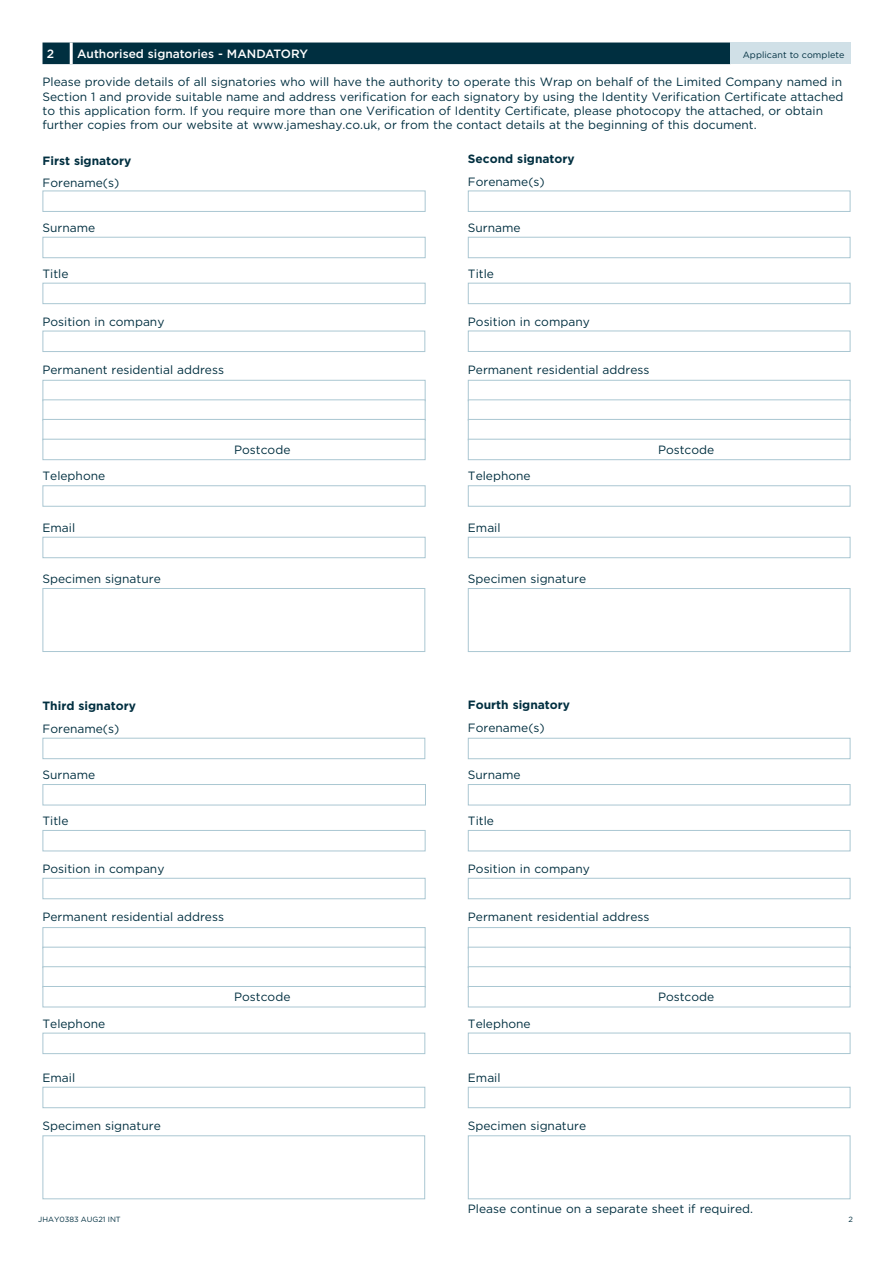
<style>
.page{position:relative;width:893px;height:1263px;background:#fff}
.page>*{position:absolute;margin:0;border:0;box-sizing:border-box;transform-origin:0 0}
.t1{font:12px/14.4px "Gotham";color:#002f40}
.t2{font:700 12px "Gotham";color:#002f40}
.t3{font:500 12px "Gotham";color:#fff}
.t4{font:9px "Gotham";letter-spacing:.01em;color:#002f40}
.t5{font:7.5px "Gotham";color:#002f40}
</style>
<div class="page">
<div style="left:43px;top:191px;width:382px;height:21px;background:#fff;border:1px solid #aac7d2"></div>
<div style="left:43px;top:738px;width:382px;height:21px;background:#fff;border:1px solid #aac7d2"></div>
<div style="left:468px;top:191px;width:382px;height:21px;background:#fff;border:1px solid #aac7d2"></div>
<div style="left:468px;top:738px;width:382px;height:21px;background:#fff;border:1px solid #aac7d2"></div>
<div style="left:43px;top:43px;width:687px;height:21px;background:#002f40"></div>
<div style="left:730px;top:43px;width:120px;height:21px;background:#d0e0e7"></div>
<hr style="left:70px;top:43px;width:3px;height:21px;background:#fff">
<div style="left:43px;top:237px;width:383px;height:21px;background:#fff;border:1px solid #aac7d2"></div>
<div style="left:43px;top:784px;width:383px;height:21px;background:#fff;border:1px solid #aac7d2"></div>
<div style="left:468px;top:237px;width:382px;height:21px;background:#fff;border:1px solid #aac7d2"></div>
<div style="left:468px;top:784px;width:382px;height:21px;background:#fff;border:1px solid #aac7d2"></div>
<div style="left:43px;top:380px;width:382px;height:21px;background:#fff;border:1px solid #aac7d2"></div>
<div style="left:43px;top:399px;width:382px;height:22px;background:#fff;border:1px solid #aac7d2"></div>
<div style="left:43px;top:419px;width:382px;height:21px;background:#fff;border:1px solid #aac7d2"></div>
<div style="left:43px;top:439px;width:382px;height:21px;background:#fff;border:1px solid #aac7d2"></div>
<div style="left:43px;top:927px;width:382px;height:21px;background:#fff;border:1px solid #aac7d2"></div>
<div style="left:43px;top:947px;width:382px;height:21px;background:#fff;border:1px solid #aac7d2"></div>
<div style="left:43px;top:966px;width:382px;height:21px;background:#fff;border:1px solid #aac7d2"></div>
<div style="left:43px;top:986px;width:382px;height:21px;background:#fff;border:1px solid #aac7d2"></div>
<div style="left:468px;top:380px;width:382px;height:21px;background:#fff;border:1px solid #aac7d2"></div>
<div style="left:468px;top:399px;width:382px;height:22px;background:#fff;border:1px solid #aac7d2"></div>
<div style="left:468px;top:419px;width:382px;height:21px;background:#fff;border:1px solid #aac7d2"></div>
<div style="left:468px;top:439px;width:382px;height:21px;background:#fff;border:1px solid #aac7d2"></div>
<div style="left:468px;top:927px;width:382px;height:21px;background:#fff;border:1px solid #aac7d2"></div>
<div style="left:468px;top:947px;width:382px;height:21px;background:#fff;border:1px solid #aac7d2"></div>
<div style="left:468px;top:966px;width:382px;height:21px;background:#fff;border:1px solid #aac7d2"></div>
<div style="left:468px;top:986px;width:382px;height:21px;background:#fff;border:1px solid #aac7d2"></div>
<div style="left:43px;top:283px;width:382px;height:21px;background:#fff;border:1px solid #aac7d2"></div>
<div style="left:43px;top:830px;width:382px;height:21px;background:#fff;border:1px solid #aac7d2"></div>
<div style="left:468px;top:283px;width:382px;height:21px;background:#fff;border:1px solid #aac7d2"></div>
<div style="left:468px;top:830px;width:382px;height:21px;background:#fff;border:1px solid #aac7d2"></div>
<div style="left:43px;top:331px;width:382px;height:21px;background:#fff;border:1px solid #aac7d2"></div>
<div style="left:43px;top:878px;width:382px;height:21px;background:#fff;border:1px solid #aac7d2"></div>
<div style="left:468px;top:331px;width:382px;height:21px;background:#fff;border:1px solid #aac7d2"></div>
<div style="left:468px;top:878px;width:382px;height:21px;background:#fff;border:1px solid #aac7d2"></div>
<div style="left:43px;top:485px;width:382px;height:22px;background:#fff;border:1px solid #aac7d2"></div>
<div style="left:43px;top:1033px;width:382px;height:21px;background:#fff;border:1px solid #aac7d2"></div>
<div style="left:468px;top:485px;width:382px;height:22px;background:#fff;border:1px solid #aac7d2"></div>
<div style="left:468px;top:1033px;width:382px;height:21px;background:#fff;border:1px solid #aac7d2"></div>
<div style="left:43px;top:537px;width:382px;height:21px;background:#fff;border:1px solid #aac7d2"></div>
<div style="left:468px;top:537px;width:382px;height:21px;background:#fff;border:1px solid #aac7d2"></div>
<div style="left:43px;top:588px;width:382px;height:64px;background:#fff;border:1px solid #aac7d2"></div>
<div style="left:468px;top:588px;width:382px;height:64px;background:#fff;border:1px solid #aac7d2"></div>
<div style="left:43px;top:1087px;width:382px;height:21px;background:#fff;border:1px solid #aac7d2"></div>
<div style="left:468px;top:1087px;width:382px;height:21px;background:#fff;border:1px solid #aac7d2"></div>
<div style="left:43px;top:1135px;width:382px;height:64px;background:#fff;border:1px solid #aac7d2"></div>
<div style="left:468px;top:1135px;width:382px;height:64px;background:#fff;border:1px solid #aac7d2"></div>
<p class="t3" style="left:47px;top:46px;width:9px">2</p>
<p class="t3" style="left:77px;top:46px;width:232px">Authorised signatories - MANDATORY</p>
<p class="t4" style="left:743px;top:49px;width:103px">Applicant to complete</p>
<p class="t1" style="left:43px;top:74px;width:802px">Please provide details of all signatories who will have the authority to operate this Wrap on behalf of the Limited Company named in Section 1 and provide suitable name and address verification for each signatory by using the Identity Verification Certificate attached to this application form. If you require more than one Verification of Identity Certificate, please photocopy the attached, or obtain further copies from our website at www.jameshay.co.uk, or from the contact details at the beginning of this document.</p>
<p class="t2" style="left:43px;top:152px;width:90px">First signatory</p>
<p class="t1" style="left:43px;top:176px;width:78px">Forename(s)</p>
<p class="t2" style="left:468px;top:151px;width:108px">Second signatory</p>
<p class="t1" style="left:468px;top:174px;width:78px">Forename(s)</p>
<p class="t1" style="left:43px;top:220px;width:54px">Surname</p>
<p class="t1" style="left:468px;top:220px;width:54px">Surname</p>
<p class="t1" style="left:43px;top:266px;width:28px">Title</p>
<p class="t1" style="left:468px;top:266px;width:28px">Title</p>
<p class="t1" style="left:43px;top:314px;width:123px">Position in company</p>
<p class="t1" style="left:468px;top:314px;width:123px">Position in company</p>
<p class="t1" style="left:43px;top:362px;width:183px">Permanent residential address</p>
<p class="t1" style="left:468px;top:362px;width:183px">Permanent residential address</p>
<p class="t1" style="left:43px;top:469px;width:64px">Telephone</p>
<p class="t1" style="left:234px;top:442px;width:58px">Postcode</p>
<p class="t1" style="left:468px;top:469px;width:64px">Telephone</p>
<p class="t1" style="left:43px;top:520px;width:34px">Email</p>
<p class="t1" style="left:468px;top:520px;width:34px">Email</p>
<p class="t1" style="left:43px;top:571px;width:120px">Specimen signature</p>
<p class="t1" style="left:468px;top:571px;width:120px">Specimen signature</p>
<p class="t1" style="left:658px;top:442px;width:58px">Postcode</p>
<p class="t2" style="left:43px;top:698px;width:95px">Third signatory</p>
<p class="t1" style="left:43px;top:721px;width:78px">Forename(s)</p>
<p class="t2" style="left:468px;top:696px;width:104px">Fourth signatory</p>
<p class="t1" style="left:468px;top:720px;width:78px">Forename(s)</p>
<p class="t1" style="left:43px;top:768px;width:54px">Surname</p>
<p class="t1" style="left:468px;top:768px;width:54px">Surname</p>
<p class="t1" style="left:43px;top:813px;width:28px">Title</p>
<p class="t1" style="left:468px;top:813px;width:28px">Title</p>
<p class="t1" style="left:43px;top:861px;width:123px">Position in company</p>
<p class="t1" style="left:468px;top:861px;width:123px">Position in company</p>
<p class="t1" style="left:43px;top:909px;width:183px">Permanent residential address</p>
<p class="t1" style="left:468px;top:909px;width:183px">Permanent residential address</p>
<p class="t1" style="left:43px;top:1016px;width:64px">Telephone</p>
<p class="t1" style="left:234px;top:989px;width:58px">Postcode</p>
<p class="t1" style="left:468px;top:1016px;width:64px">Telephone</p>
<p class="t1" style="left:43px;top:1070px;width:34px">Email</p>
<p class="t1" style="left:468px;top:1070px;width:34px">Email</p>
<p class="t1" style="left:43px;top:1119px;width:120px">Specimen signature</p>
<p class="t1" style="left:468px;top:1119px;width:120px">Specimen signature</p>
<p class="t1" style="left:658px;top:989px;width:58px">Postcode</p>
<p class="t1" style="left:468px;top:1201px;width:287px">Please continue on a separate sheet if required.</p>
<p class="t5" style="left:38px;top:1215px;width:84px">JHAY0383 AUG21 INT</p>
<p class="t5" style="left:848px;top:1215px;width:6px">2</p>
</div>
